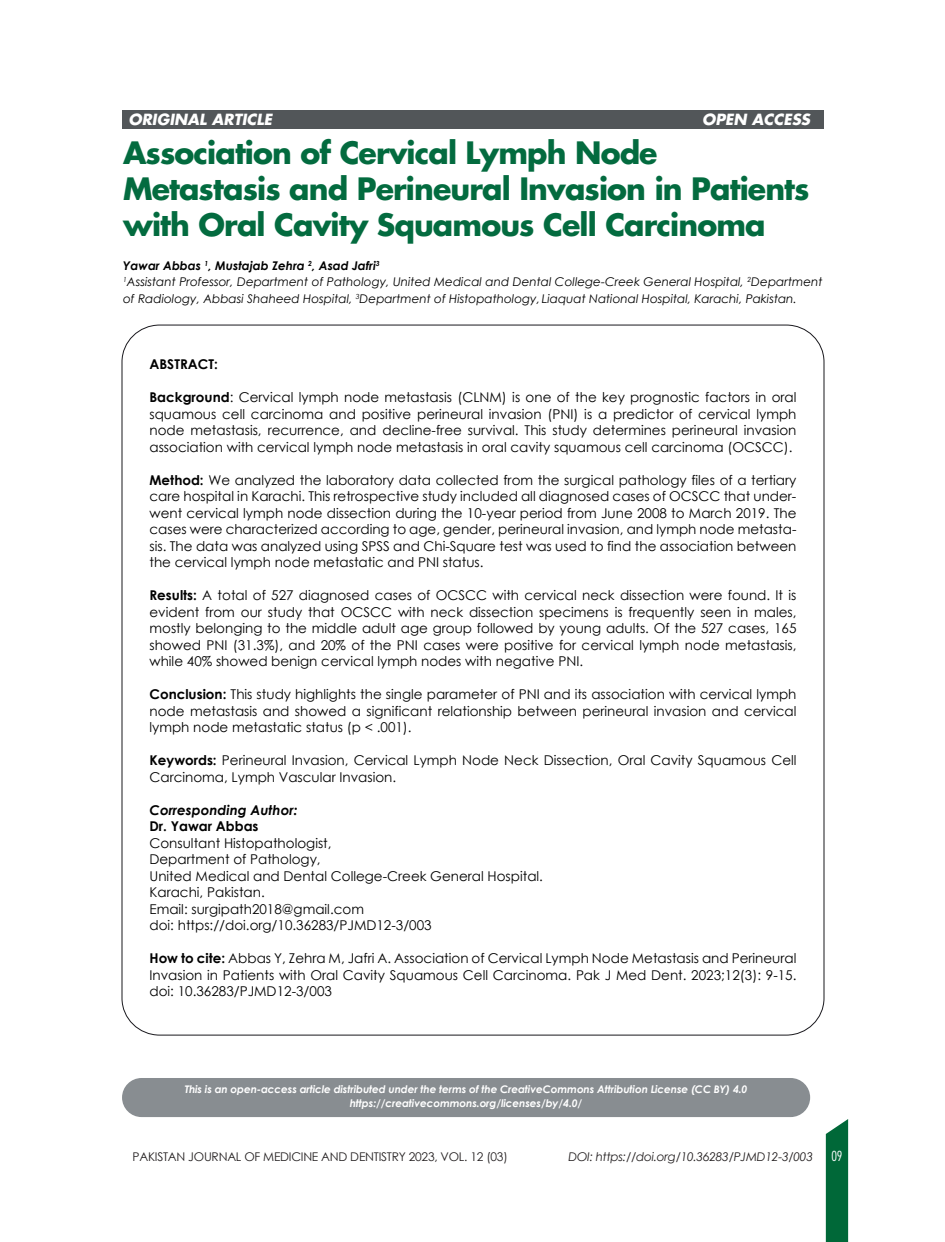
<style>
.page{position:relative;width:945px;height:1242px;background:#fff}
.page>*{position:absolute;margin:0;border:0;box-sizing:border-box;transform-origin:0 0}
.t1{font:700 30px/36px "Futura Std";letter-spacing:-.03em;color:#036b3f}
.t2{font:italic 700 15px "Futura Std";color:#fff}
.t3{font:13.5px/16.5px "Century Gothic";color:#010101;text-align:justify}
.t4{font:700 13.5px "Century Gothic";color:#010101}
.t5{font:italic 700 13.5px "Century Gothic";color:#010101}
.t6{font:300 condensed 13.5px "Futura Std";color:#fff}
.t7{font:italic 12px/16.5px "Century Gothic";color:#010101}
.t8{font:12px "Century Gothic";letter-spacing:-.02em;color:#231f20}
.t9{font:italic 12px "Century Gothic";letter-spacing:-.02em;color:#231f20}
.t10{font:italic 700 10.5px/13.5px "Century Gothic";letter-spacing:-.01em;color:#fff;text-align:center}
.s1{font-weight:700}
</style>
<div class="page">
<div style="left:826px;top:1119px;width:22px;height:123px;background:#006838"></div>
<div style="left:122px;top:110px;width:702px;height:19px;background:#525659"></div>
<div style="left:122px;top:1078px;width:688px;height:39px;background:#888d91;border-radius:20px"></div>
<p class="t2" style="left:128px;top:109px;width:145px">ORIGINAL ARTICLE</p>
<p class="t2" style="left:702px;top:109px;width:110px">OPEN ACCESS</p>
<h1 class="t1" style="left:123px;top:135px;width:688px">Association of Cervical Lymph Node<br>Metastasis and Perineural Invasion in Patients with Oral Cavity Squamous Cell Carcinoma</h1>
<p class="t7" style="left:123px;top:257px;width:701px"><span class="s1">Yawar Abbas</span> <sup>1</sup><span class="s1">, Mustajab Zehra</span> <sup>2</sup><span class="s1">, Asad Jafri</span><sup>3<br></sup><sup>1</sup>Assistant Professor, Department of Pathology, United Medical and Dental College-Creek General Hospital, <sup>2</sup>Department of Radiology, Abbasi Shaheed Hospital, <sup>3</sup>Department of Histopathology, Liaquat National Hospital, Karachi, Pakistan.</p>
<p class="t4" style="left:149px;top:356px;width:70px">ABSTRACT:</p>
<p class="t3" style="left:149px;top:389px;width:649px"><span class="s1">Background</span>: Cervical lymph node metastasis (CLNM) is one of the key prognostic factors in oral squamous cell carcinoma and positive perineural invasion (PNI) is a predictor of cervical lymph node metastasis, recurrence, and decline-free survival. This study determines perineural invasion association with cervical lymph node metastasis in oral cavity squamous cell carcinoma (OCSCC).</p>
<p class="t3" style="left:149px;top:471px;width:649px"><span class="s1">Method:</span> We analyzed the laboratory data collected from the surgical pathology files of a tertiary care hospital in Karachi. This retrospective study included all diagnosed cases of OCSCC that under&shy;went cervical lymph node dissection during the 10-year period from June 2008 to March 2019. The cases were characterized according to age, gender, perineural invasion, and lymph node metasta&shy;sis. The data was analyzed using SPSS and Chi-Square test was used to find the association between the cervical lymph node metastatic and PNI status.</p>
<p class="t3" style="left:149px;top:587px;width:648px"><span class="s1">Results:</span> A total of 527 diagnosed cases of OCSCC with cervical neck dissection were found. It is evident from our study that OCSCC with neck dissection specimens is frequently seen in males, mostly belonging to the middle adult age group followed by young adults. Of the 527 cases, 165 showed PNI (31.3%), and 20% of the PNI cases were positive for cervical lymph node metastasis, while 40% showed benign cervical lymph nodes with negative PNI.</p>
<p class="t3" style="left:149px;top:686px;width:649px"><span class="s1">Conclusion:</span> This study highlights the single parameter of PNI and its association with cervical lymph node metastasis and showed a significant relationship between perineural invasion and cervical lymph node metastatic status (p &lt; .001).</p>
<p class="t3" style="left:149px;top:752px;width:649px"><span class="s1">Keywords:</span> Perineural Invasion, Cervical Lymph Node Neck Dissection, Oral Cavity Squamous Cell<br>Carcinoma, Lymph Vascular Invasion.</p>
<p class="t5" style="left:149px;top:801px;width:149px">Corresponding Author:</p>
<p class="t4" style="left:149px;top:817px;width:111px">Dr. Yawar Abbas</p>
<p class="t3" style="left:149px;top:834px;width:395px;text-align:left">Consultant Histopathologist,<br>Department of Pathology,<br>United Medical and Dental College-Creek General Hospital.<br>Karachi, Pakistan.<br>Email: surgipath2018@gmail.com<br>doi: https://doi.org/10.36283/PJMD12-3/003</p>
<p class="t3" style="left:149px;top:949px;width:649px"><span class="s1">How to cite:</span> Abbas Y, Zehra M, Jafri A. Association of Cervical Lymph Node Metastasis and Perineural Invasion in Patients with Oral Cavity Squamous Cell Carcinoma. Pak J Med Dent. 2023;12(3): 9-15. doi: 10.36283/PJMD12-3/003</p>
<p class="t10" style="left:185px;top:1082px;width:564px">This is an open-access article distributed under the terms of the CreativeCommons Attribution License (CC BY) 4.0 https://creativecommons.org/licenses/by/4.0/</p>
<p class="t8" style="left:133px;top:1149px;width:377px">PAKISTAN JOURNAL OF MEDICINE AND DENTISTRY 2023, VOL. 12 (03)</p>
<p class="t9" style="left:568px;top:1149px;width:246px">DOI: https://doi.org/10.36283/PJMD12-3/003</p>
<p class="t6" style="left:831px;top:1148px;width:13px">09</p>
</div>
